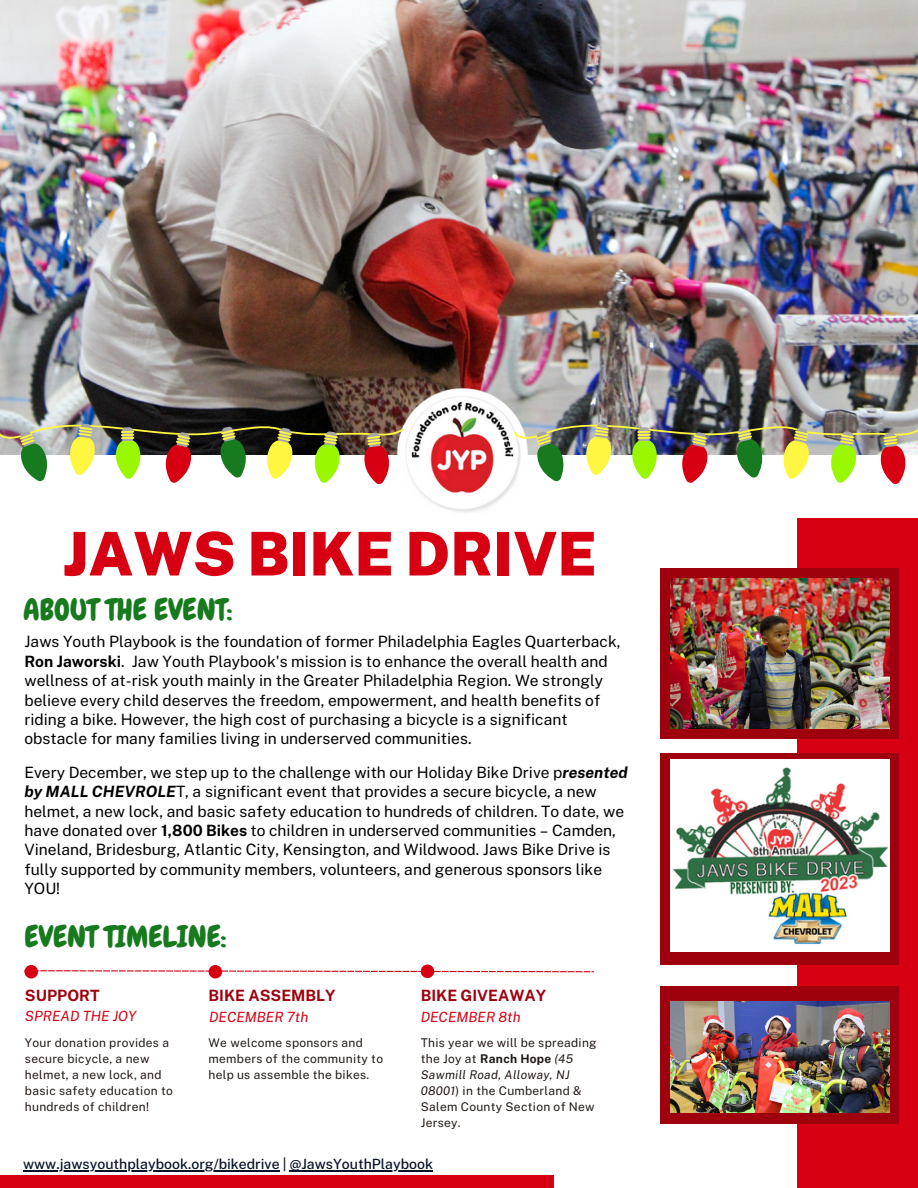
<style>
.page{position:relative;width:918px;height:1188px;background:#fff}
.page>*{position:absolute;margin:0;border:0;box-sizing:border-box;transform-origin:0 0}
.t1{font:900 60.45px "Public Sans";color:#d70013}
.t2{font:30px "Chewy";color:#187a1e}
.t3{font:15.6px/19.4px "Public Sans";color:#000}
.t4{font:700 15.6px "Public Sans";color:#9f000e}
.t5{font:500 14.1px "Public Sans";color:#081427}
.t6{font:italic 14.1px "Public Sans";color:#d70013}
.t7{font:12px/16px "Public Sans";letter-spacing:.025em;color:#211815}
.s1{font-weight:700}
.s2{font-weight:700;font-style:italic}
.s3{font-style:italic}
</style>
<div class="page">
<img style="left:0;top:0;width:918px;height:423px">
<div style="left:797px;top:519px;width:121px;height:669px;background:#d70013"></div>
<div style="left:660px;top:568px;width:239px;height:170px;background:#9f000e"></div>
<img style="left:670px;top:578px;width:219px;height:150px">
<div style="left:660px;top:753px;width:239px;height:212px;background:#9f000e"></div>
<img style="left:670px;top:759px;width:219px;height:193px">
<div style="left:660px;top:986px;width:239px;height:137px;background:#9f000e"></div>
<img style="left:670px;top:1001px;width:219px;height:112px">
<div style="left:0;top:1175px;width:554px;height:13px;background:#d70013"></div>
<hr style="left:23px;top:1170px;width:257px;height:2px;background:#081427">
<hr style="left:290px;top:1170px;width:143px;height:2px;background:#081427">
<img style="left:381px;top:373px;width:162px;height:140px">
<img style="left:0;top:423px;width:404px;height:62px">
<img style="left:514px;top:423px;width:404px;height:62px">
<svg style="left:38px;top:970px;width:556px;height:2px"></svg>
<div style="left:24px;top:965px;width:14px;height:14px;background:#d70013;border-radius:50%"></div>
<div style="left:209px;top:965px;width:13px;height:14px;background:#d70013;border-radius:50%"></div>
<div style="left:421px;top:965px;width:13px;height:13px;background:#d70013;border-radius:50%"></div>
<p class="t1" style="left:64px;top:518px;width:534px">JAWS BIKE DRIVE</p>
<p class="t2" style="left:23px;top:591px;width:211px">ABOUT THE EVENT:</p>
<p class="t3" style="left:24px;top:632px;width:598px">Jaws Youth Playbook is the foundation of former Philadelphia Eagles Quarterback, <span class="s1">Ron Jaworski</span>. Jaw Youth Playbook's mission is to enhance the overall health and wellness of at-risk youth mainly in the Greater Philadelphia Region. We strongly believe every child deserves the freedom, empowerment, and health benefits of riding a bike. However, the high cost of purchasing a bicycle is a significant obstacle for many families living in underserved communities.</p>
<p class="t3" style="left:24px;top:762px;width:605px">Every December, we step up to the challenge with our Holiday Bike Drive p<span class="s2">resented by MALL CHEVROLE</span>T, a significant event that provides a secure bicycle, a new helmet, a new lock, and basic safety education to hundreds of children. To date, we have donated over <span class="s1">1,800 Bikes</span> to children in underserved communities – Camden, Vineland, Bridesburg, Atlantic City, Kensington, and Wildwood. Jaws Bike Drive is fully supported by community members, volunteers, and generous sponsors like YOU!</p>
<p class="t2" style="left:24px;top:917px;width:204px">EVENT TIMELINE:</p>
<p class="t4" style="left:25px;top:986px;width:76px">SUPPORT</p>
<p class="t6" style="left:25px;top:1008px;width:113px">SPREAD THE JOY</p>
<p class="t7" style="left:25px;top:1035px;width:149px">Your donation provides a secure bicycle, a new helmet, a new lock, and basic safety education to hundreds of children!</p>
<p class="t4" style="left:209px;top:986px;width:129px">BIKE ASSEMBLY</p>
<p class="t7" style="left:209px;top:1035px;width:176px">We welcome sponsors and members of the community to help us assemble the bikes.</p>
<p class="t6" style="left:209px;top:1009px;width:101px">DECEMBER 7th</p>
<p class="t4" style="left:421px;top:986px;width:127px">BIKE GIVEAWAY</p>
<p class="t6" style="left:421px;top:1009px;width:101px">DECEMBER 8th</p>
<p class="t7" style="left:421px;top:1035px;width:177px">This year we will be spreading the Joy at <span class="s1">Ranch Hope</span> <span class="s3">(45<br>Sawmill Road, Alloway, NJ<br>08001</span>) in the Cumberland &amp;<br>Salem County Section of New<br>Jersey.</p>
<p class="t5" style="left:23px;top:1156px;width:412px">www.jawsyouthplaybook.org/bikedrive | @JawsYouthPlaybook</p>
</div>
